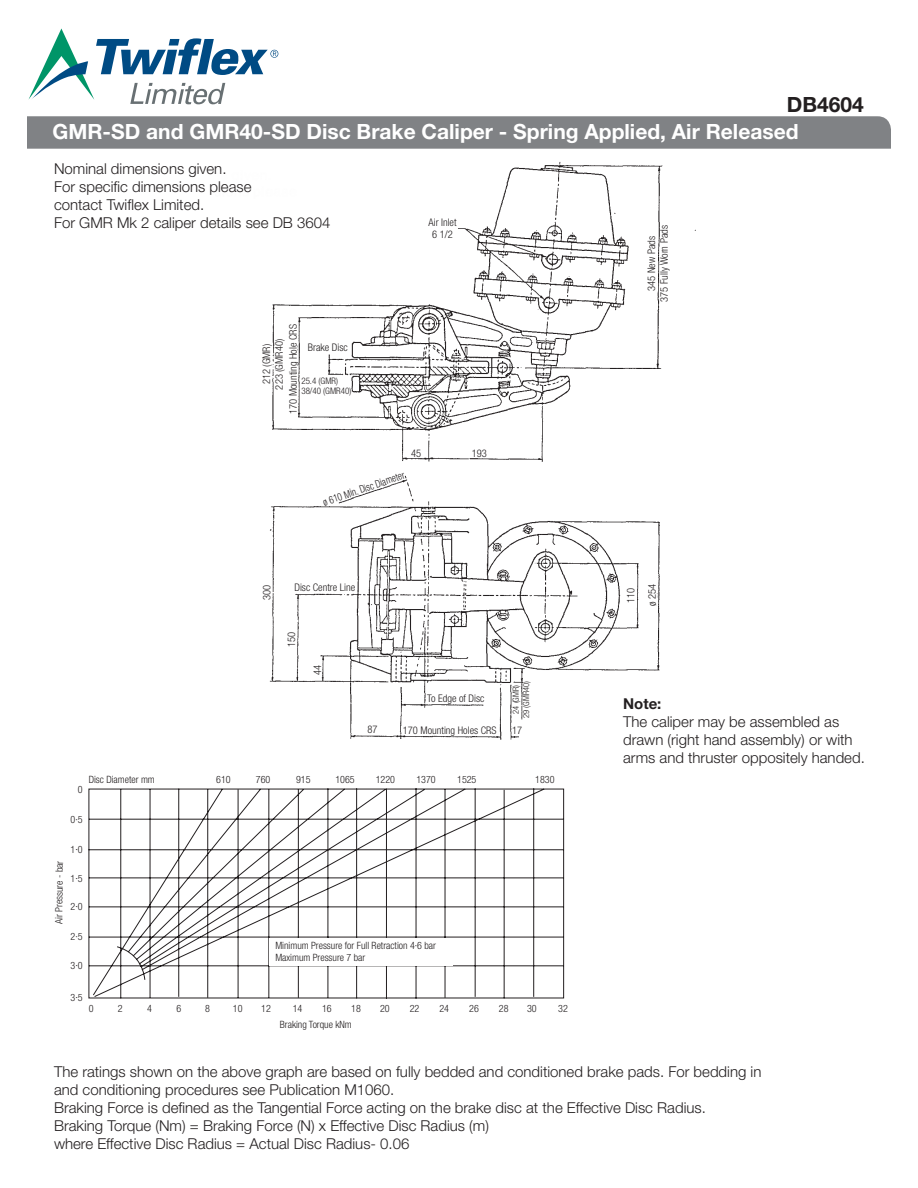
<style>
.page{position:relative;width:918px;height:1188px;background:#fff}
.page>*{position:absolute;margin:0;border:0;box-sizing:border-box;transform-origin:0 0}
.t1{font:700 21px "Helvetica Neue LT Std";color:#fff}
.t2{font:700 21px "Helvetica Neue LT Std";color:#231f20}
.t3{font:300 15px/18px "Helvetica Neue LT Std";color:#231f20}
.t4{font:700 15px "Helvetica Neue LT Std";color:#231f20}
.t5{font:300 condensed 10.5px/12.6px "Helvetica Neue LT Std";color:#231f20;text-align:center}
.t6{font:300 condensed 10.5px "Helvetica Neue LT Std";color:#231f20;scale:.9 1}
.t7{font:300 condensed 10.05px/12.1px "Helvetica Neue LT Std";color:#231f20}
.t8{font:300 condensed 9px/10.8px "Helvetica Neue LT Std";color:#231f20}
.t9{font:300 condensed 8.55px/10.2px "Helvetica Neue LT Std";color:#231f20;text-align:center}
.s1{font-size:10.5px}
</style>
<div class="page">
<img style="left:269px;top:162px;width:427px;height:578px">
<div style="left:208px;top:199px;width:181px;height:50px;background:#fff"></div>
<svg style="left:28px;top:28px;width:250px;height:76px"></svg>
<div style="left:27px;top:116px;width:864px;height:33px;background:#808285"></div>
<svg style="left:88px;top:788px;width:477px;height:211px"></svg>
<div style="left:269px;top:938px;width:183px;height:27px;background:#fff"></div>
<h1 class="t2" style="left:787px;top:91px;width:79px">DB4604</h1>
<h1 class="t1" style="left:52px;top:118px;width:748px">GMR-SD and GMR40-SD Disc Brake Caliper - Spring Applied, Air Released</h1>
<p class="t3" style="left:54px;top:160px;width:278px">Nominal dimensions given.<br>For specific dimensions please<br>contact Twiflex Limited.<br>For GMR Mk 2 caliper details see DB 3604</p>
<p class="t5" style="left:287px;top:414px;width:91px;rotate:-90deg">170 Mounting Hole CRS</p>
<p class="t5" style="left:260px;top:390px;width:52px;rotate:-90deg">212 (GMR)<br>223 (GMR40)</p>
<p class="t5" style="left:308px;top:341px;width:41px">Brake Disc</p>
<p class="t8" style="left:301px;top:375px;width:52px">25.4 (GMR)<br>38/40 (GMR40)</p>
<p class="t5" style="left:428px;top:216px;width:30px">Air Inlet<br>6 1/2</p>
<p class="t5" style="left:411px;top:447px;width:12px">45</p>
<p class="t5" style="left:472px;top:447px;width:17px">193</p>
<p class="t6" style="left:321px;top:497px;width:97px;rotate:-19deg">ø 610 Min. Disc Diameter</p>
<p class="t5" style="left:260px;top:600px;width:17px;rotate:-90deg">300</p>
<p class="t5" style="left:294px;top:581px;width:63px">Disc Centre Line</p>
<p class="t5" style="left:285px;top:647px;width:17px;rotate:-90deg">150</p>
<p class="t5" style="left:311px;top:675px;width:12px;rotate:-90deg">44</p>
<p class="t5" style="left:427px;top:691px;width:59px">To Edge of Disc</p>
<p class="t5" style="left:367px;top:723px;width:12px">87</p>
<p class="t5" style="left:403px;top:724px;width:95px">170 Mounting Holes CRS</p>
<p class="t9" style="left:511px;top:718px;width:38px;rotate:-90deg">24 (GMR)<br>29 (GMR40)</p>
<p class="t5" style="left:512px;top:724px;width:12px">17</p>
<p class="t7" style="left:89px;top:773px;width:68px">Disc Diameter mm</p>
<p class="t7" style="left:216px;top:773px;width:16px">610</p>
<p class="t7" style="left:256px;top:773px;width:16px">760</p>
<p class="t7" style="left:296px;top:773px;width:16px">915</p>
<p class="t7" style="left:335px;top:773px;width:21px">1065</p>
<p class="t7" style="left:376px;top:773px;width:21px">1220</p>
<p class="t7" style="left:416px;top:773px;width:21px">1370</p>
<p class="t7" style="left:457px;top:773px;width:21px">1525</p>
<p class="t7" style="left:535px;top:773px;width:21px">1830</p>
<p class="t7" style="left:78px;top:783px;width:6px">0</p>
<p class="t7" style="left:71px;top:813px;width:14px">0·5</p>
<p class="t7" style="left:71px;top:844px;width:14px">1<span class="s1">·</span>0</p>
<p class="t7" style="left:52px;top:924px;width:65px;rotate:-89deg">Air Pressure - bar</p>
<p class="t7" style="left:71px;top:872px;width:14px">1<span class="s1">·</span>5</p>
<p class="t7" style="left:71px;top:901px;width:14px">2<span class="s1">·</span>0</p>
<p class="t7" style="left:71px;top:930px;width:14px">2·5</p>
<p class="t7" style="left:71px;top:960px;width:14px">3<span class="s1">·</span>0</p>
<p class="t7" style="left:71px;top:991px;width:14px">3<span class="s1">·</span>5</p>
<p class="t7" style="left:275px;top:939px;width:162px">Minimum Pressure for Full Retraction 4·6 bar<br>Maximum Pressure 7 bar</p>
<p class="t7" style="left:89px;top:1003px;width:6px">0</p>
<p class="t7" style="left:118px;top:1003px;width:6px">2</p>
<p class="t7" style="left:147px;top:1003px;width:6px">4</p>
<p class="t7" style="left:176px;top:1003px;width:6px">6</p>
<p class="t7" style="left:205px;top:1003px;width:6px">8</p>
<p class="t7" style="left:233px;top:1003px;width:11px">10</p>
<p class="t7" style="left:261px;top:1003px;width:11px">12</p>
<p class="t7" style="left:293px;top:1003px;width:11px">14</p>
<p class="t7" style="left:322px;top:1003px;width:11px">16</p>
<p class="t7" style="left:351px;top:1003px;width:11px">18</p>
<p class="t7" style="left:380px;top:1003px;width:11px">20</p>
<p class="t7" style="left:410px;top:1003px;width:11px">22</p>
<p class="t7" style="left:439px;top:1003px;width:11px">24</p>
<p class="t7" style="left:469px;top:1003px;width:11px">26</p>
<p class="t7" style="left:499px;top:1003px;width:11px">28</p>
<p class="t7" style="left:527px;top:1003px;width:11px">30</p>
<p class="t7" style="left:558px;top:1003px;width:11px">32</p>
<p class="t7" style="left:280px;top:1018px;width:73px">Braking Torque kNm</p>
<p class="t5" style="left:645px;top:302px;width:78px;rotate:-90deg">345 New Pads<br>375 Fully Worn Pads</p>
<p class="t5" style="left:620px;top:606px;width:24px;line-height:21.1px;rotate:-90deg">110 ø 254</p>
<p class="t4" style="left:623px;top:695px;width:40px">Note:</p>
<p class="t3" style="left:623px;top:713px;width:243px">The caliper may be assembled as drawn (right hand assembly) or with arms and thruster oppositely handed.</p>
<p class="t3" style="left:54px;top:1063px;width:709px">The ratings shown on the above graph are based on fully bedded and conditioned brake pads. For bedding in and conditioning procedures see Publication M1060.<br>Braking Force is defined as the Tangential Force acting on the brake disc at the Effective Disc Radius.<br>Braking Torque (Nm) = Braking Force (N) x Effective Disc Radius (m)<br>where Effective Disc Radius = Actual Disc Radius- 0.06</p>
</div>
